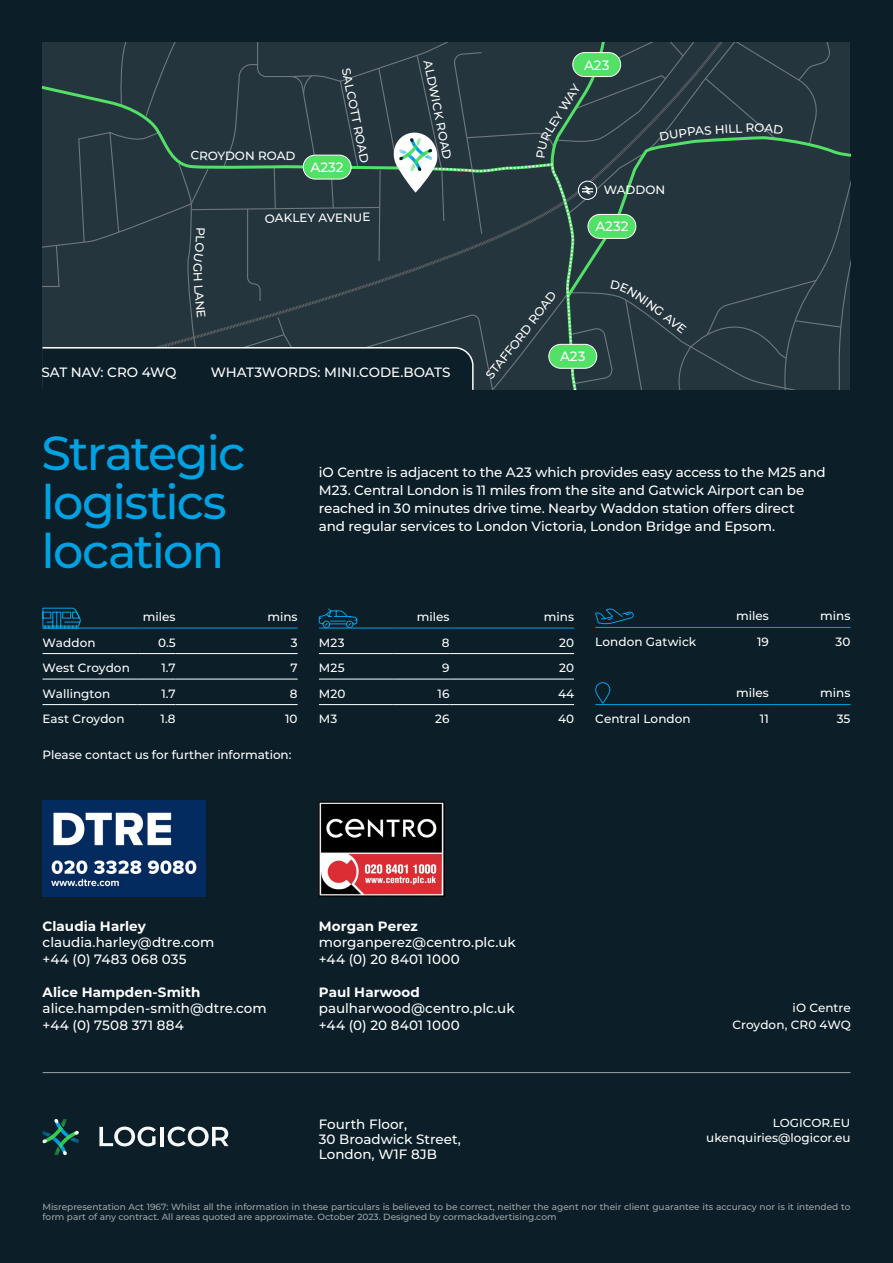
<style>
.page{position:relative;width:893px;height:1263px;background:#0c1f29}
.page>*{position:absolute;margin:0;border:0;box-sizing:border-box;transform-origin:0 0}
.t1{font:500 47.7px/49.1px "Montserrat";letter-spacing:-.04em;color:#00a2e3}
.t2{font:500 13.5px/16.5px "Montserrat";letter-spacing:-.005em;color:#fff}
.t3{font:700 13.5px "Montserrat";letter-spacing:.005em;color:#fff}
.t4{font:500 12px/16.5px "Montserrat";color:#fff;text-align:right}
.t5{font:500 11.7px "Montserrat";color:#fff}
.t6{font:500 9px/10.8px "Montserrat";color:#fff}
</style>
<div class="page">
<hr style="left:319px;top:628px;width:75px;height:1px;background:#00a2e3">
<hr style="left:394px;top:628px;width:55px;height:1px;background:#00a2e3">
<hr style="left:449px;top:628px;width:125px;height:1px;background:#00a2e3">
<hr style="left:319px;top:653px;width:75px;height:1px;background:#fff">
<hr style="left:394px;top:653px;width:55px;height:1px;background:#fff">
<hr style="left:449px;top:653px;width:125px;height:1px;background:#fff">
<hr style="left:319px;top:679px;width:75px;height:1px;background:#fff">
<hr style="left:394px;top:679px;width:55px;height:1px;background:#fff">
<hr style="left:449px;top:679px;width:125px;height:1px;background:#fff">
<hr style="left:319px;top:704px;width:75px;height:1px;background:#fff">
<hr style="left:394px;top:704px;width:55px;height:1px;background:#fff">
<hr style="left:449px;top:704px;width:125px;height:1px;background:#fff">
<hr style="left:595px;top:627px;width:115px;height:1px;background:#00a2e3">
<hr style="left:710px;top:627px;width:59px;height:1px;background:#00a2e3">
<hr style="left:769px;top:627px;width:81px;height:1px;background:#00a2e3">
<hr style="left:595px;top:704px;width:115px;height:1px;background:#00a2e3">
<hr style="left:710px;top:704px;width:59px;height:1px;background:#00a2e3">
<hr style="left:769px;top:704px;width:81px;height:1px;background:#00a2e3">
<hr style="left:43px;top:628px;width:94px;height:1px;background:#00a2e3">
<hr style="left:137px;top:628px;width:39px;height:1px;background:#00a2e3">
<hr style="left:176px;top:628px;width:122px;height:1px;background:#00a2e3">
<hr style="left:43px;top:653px;width:94px;height:1px;background:#fff">
<hr style="left:137px;top:653px;width:39px;height:1px;background:#fff">
<hr style="left:176px;top:653px;width:122px;height:1px;background:#fff">
<hr style="left:43px;top:679px;width:94px;height:1px;background:#fff">
<hr style="left:137px;top:679px;width:39px;height:1px;background:#fff">
<hr style="left:176px;top:679px;width:122px;height:1px;background:#fff">
<hr style="left:43px;top:704px;width:94px;height:1px;background:#fff">
<hr style="left:137px;top:704px;width:39px;height:1px;background:#fff">
<hr style="left:176px;top:704px;width:122px;height:1px;background:#fff">
<hr style="left:43px;top:1072px;width:807px;height:1px;background:#fff">
<div style="left:595px;top:682px;width:15px;height:21px;border:1px solid #00a2e3;border-radius:7px"></div>
<svg style="left:42px;top:607px;width:39px;height:22px"></svg>
<svg style="left:319px;top:608px;width:39px;height:20px"></svg>
<svg style="left:595px;top:608px;width:39px;height:17px"></svg>
<svg style="left:43px;top:1119px;width:36px;height:36px"></svg>
<svg style="left:99px;top:1126px;width:57px;height:20px"></svg>
<hr style="left:160px;top:1127px;width:4px;height:19px;background:#f7fafa">
<svg style="left:168px;top:1126px;width:61px;height:20px"></svg>
<img style="left:319px;top:801px;width:126px;height:95px">
<img style="left:43px;top:801px;width:163px;height:95px">
<svg style="left:42px;top:43px;width:808px;height:347px;background:#273b41"></svg>
<p class="t4" style="left:217px;top:147px;width:29px">YDO</p>
<p class="t4" style="left:245px;top:147px;width:42px;rotate:-1deg">N ROA</p>
<p class="t4" style="left:355px;top:66px;width:98px;rotate:79deg">SALCOTT ROAD</p>
<p class="t4" style="left:437px;top:59px;width:102px;rotate:79deg">ALDWICK ROAD</p>
<p class="t2" style="left:311px;top:159px;width:35px">A232</p>
<p class="t4" style="left:265px;top:210px;width:107px;rotate:-1deg">OAKLEY AVENUE</p>
<p class="t4" style="left:325px;top:371px;width:72px;rotate:-11deg">THE CHASE</p>
<p class="t2" style="left:42px;top:363px;width:136px">SAT NAV: CRO 4WQ</p>
<p class="t2" style="left:211px;top:363px;width:241px">WHAT3WORDS: MINI.CODE.BOATS</p>
<p class="t2" style="left:584px;top:56px;width:27px">A23</p>
<p class="t4" style="left:541px;top:127px;width:49px;rotate:-58deg">LEY WA</p>
<p class="t4" style="left:604px;top:181px;width:63px">WADDON</p>
<p class="t2" style="left:595px;top:218px;width:35px">A232</p>
<p class="t4" style="left:524px;top:317px;width:39px;rotate:-53deg">ROAD</p>
<p class="t4" style="left:495px;top:354px;width:45px;rotate:-52deg">FFORD</p>
<p class="t2" style="left:560px;top:348px;width:27px">A23</p>
<p class="t4" style="left:714px;top:121px;width:29px;rotate:-3deg">HILL</p>
<h1 class="t1" style="left:42px;top:426px;width:205px">Strategic logistics location</h1>
<p class="t4" style="left:143px;top:608px;width:34px">miles</p>
<p class="t4" style="left:267px;top:608px;width:32px">mins</p>
<p class="t4" style="left:43px;top:634px;width:55px">Waddon</p>
<p class="t4" style="left:158px;top:634px;width:19px">0.5</p>
<p class="t4" style="left:291px;top:634px;width:8px">3</p>
<p class="t4" style="left:43px;top:659px;width:89px">West Croydon</p>
<p class="t4" style="left:161px;top:659px;width:16px">1.7</p>
<p class="t4" style="left:290px;top:659px;width:9px">7</p>
<p class="t4" style="left:43px;top:685px;width:69px">Wallington</p>
<p class="t4" style="left:161px;top:685px;width:16px">1.7</p>
<p class="t4" style="left:290px;top:685px;width:9px">8</p>
<p class="t4" style="left:43px;top:710px;width:83px">East Croydon</p>
<p class="t4" style="left:161px;top:710px;width:17px">1.8</p>
<p class="t4" style="left:285px;top:710px;width:14px">10</p>
<p class="t4" style="left:43px;top:746px;width:250px">Please contact us for further information:</p>
<p class="t2" style="left:319px;top:463px;width:508px;line-height:18px">iO Centre is adjacent to the A23 which provides easy access to the M25 and M23. Central London is 11 miles from the site and Gatwick Airport can be reached in 30 minutes drive time. Nearby Waddon station offers direct<br>and regular services to London Victoria, London Bridge and Epsom.</p>
<p class="t4" style="left:417px;top:608px;width:34px">miles</p>
<p class="t4" style="left:544px;top:608px;width:32px">mins</p>
<p class="t4" style="left:319px;top:634px;width:27px">M23</p>
<p class="t4" style="left:442px;top:634px;width:9px">8</p>
<p class="t4" style="left:559px;top:634px;width:16px">20</p>
<p class="t4" style="left:319px;top:659px;width:27px">M25</p>
<p class="t4" style="left:442px;top:659px;width:9px">9</p>
<p class="t4" style="left:559px;top:659px;width:16px">20</p>
<p class="t4" style="left:319px;top:685px;width:28px">M20</p>
<p class="t4" style="left:438px;top:685px;width:13px">16</p>
<p class="t4" style="left:558px;top:685px;width:18px">44</p>
<p class="t4" style="left:319px;top:710px;width:20px">M3</p>
<p class="t4" style="left:435px;top:710px;width:16px">26</p>
<p class="t4" style="left:558px;top:710px;width:18px">40</p>
<p class="t4" style="left:736px;top:607px;width:34px">miles</p>
<p class="t4" style="left:820px;top:607px;width:32px">mins</p>
<p class="t4" style="left:595px;top:633px;width:103px">London Gatwick</p>
<p class="t4" style="left:757px;top:633px;width:13px">19</p>
<p class="t4" style="left:836px;top:633px;width:16px">30</p>
<p class="t4" style="left:736px;top:684px;width:34px">miles</p>
<p class="t4" style="left:820px;top:684px;width:32px">mins</p>
<p class="t4" style="left:595px;top:710px;width:97px">Central London</p>
<p class="t4" style="left:760px;top:710px;width:10px">11</p>
<p class="t4" style="left:837px;top:710px;width:15px">35</p>
<p class="t3" style="left:43px;top:916px;width:105px">Claudia Harley</p>
<p class="t2" style="left:43px;top:934px;width:173px">claudia.harley@dtre.com +44 (0) 7483 068 035</p>
<p class="t3" style="left:43px;top:982px;width:159px">Alice Hampden-Smith</p>
<p class="t2" style="left:43px;top:999px;width:226px">alice.hampden-smith@dtre.com +44 (0) 7508 371 884</p>
<p class="t3" style="left:319px;top:916px;width:101px">Morgan Perez</p>
<p class="t2" style="left:319px;top:933px;width:198px">morganperez@centro.plc.uk +44 (0) 20 8401 1000</p>
<p class="t3" style="left:319px;top:982px;width:102px">Paul Harwood</p>
<p class="t2" style="left:319px;top:999px;width:197px">paulharwood@centro.plc.uk +44 (0) 20 8401 1000</p>
<p class="t4" style="left:732px;top:999px;width:120px">iO Centre<br>Croydon, CR0 4WQ</p>
<p class="t2" style="left:319px;top:1116px;width:143px;line-height:15px">Fourth Floor,<br>30 Broadwick Street,<br>London, W1F 8JB</p>
<p class="t5" style="left:773px;top:1115px;width:79px">LOGICOR.EU</p>
<p class="t4" style="left:706px;top:1129px;width:146px">ukenquiries@logicor.eu</p>
<p class="t6" style="left:43px;top:1201px;width:809px">Misrepresentation Act 1967: Whilst all the information in these particulars is believed to be correct, neither the agent nor their client guarantee its accuracy nor is it intended to form part of any contract. All areas quoted are approximate. October 2023. Designed by cormackadvertising.com</p>
</div>
